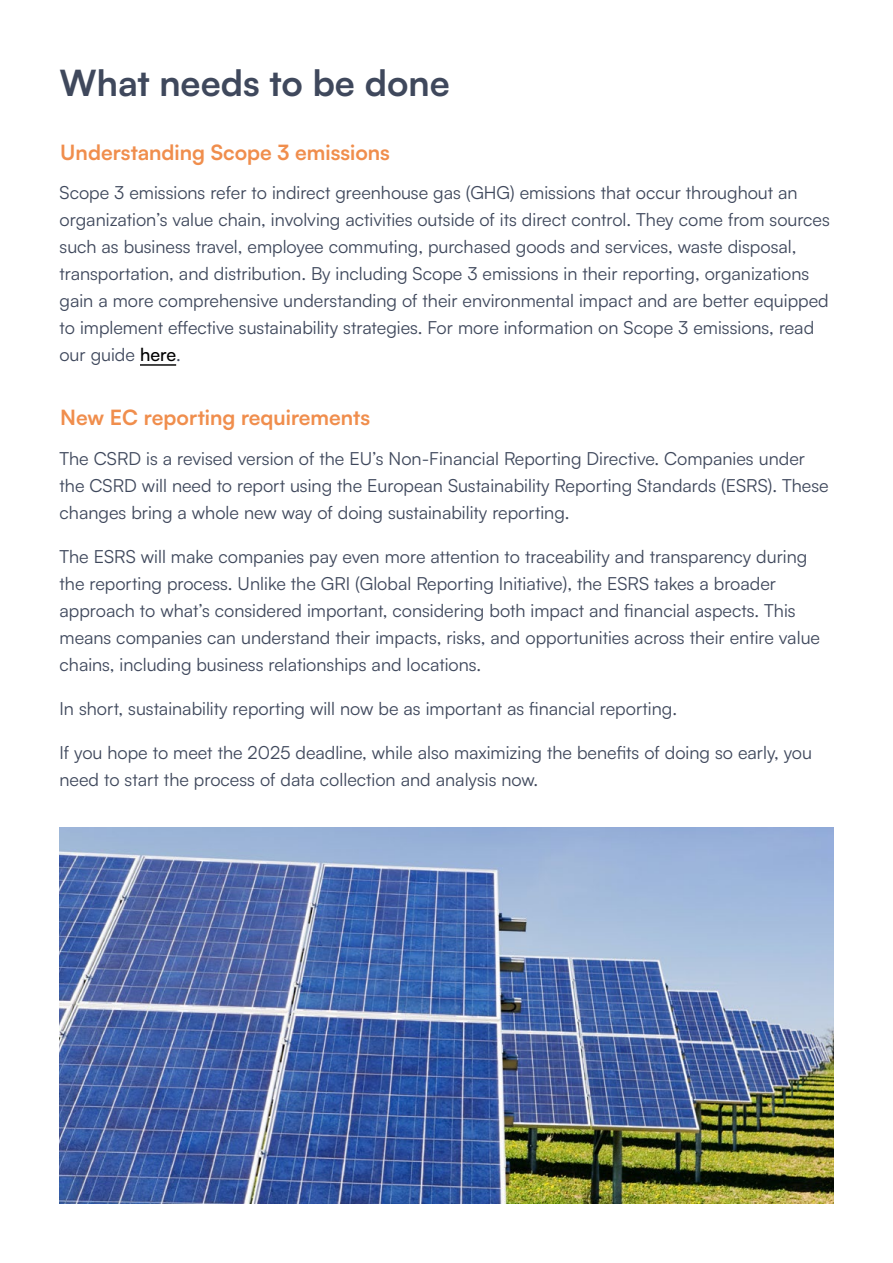
<style>
.page{position:relative;width:893px;height:1263px;background:#fff}
.page>*{position:absolute;margin:0;border:0;box-sizing:border-box;transform-origin:0 0}
.t1{font:700 36px "Satoshi";color:#3f485c}
.t2{font:700 21px "Satoshi";color:#f08e4d}
.t3{font:18px/27px "Satoshi";color:#3f485c}
.s1{font-weight:500;color:#000}
</style>
<div class="page">
<hr style="left:140px;top:364px;width:36px;height:2px;background:#000">
<img style="left:60px;top:827px;width:773px;height:376px">
<h1 class="t1" style="left:60px;top:57px;width:392px">What needs to be done</h1>
<p class="t2" style="left:60px;top:137px;width:331px">Understanding Scope 3 emissions</p>
<p class="t3" style="left:60px;top:179px;width:772px">Scope 3 emissions refer to indirect greenhouse gas (GHG) emissions that occur throughout an organization’s value chain, involving activities outside of its direct control. They come from sources such as business travel, employee commuting, purchased goods and services, waste disposal, transportation, and distribution. By including Scope 3 emissions in their reporting, organizations gain a more comprehensive understanding of their environmental impact and are better equipped to implement effective sustainability strategies. For more information on Scope 3 emissions, read our guide <span class="s1">here</span>.</p>
<p class="t2" style="left:60px;top:402px;width:311px">New EC reporting requirements</p>
<p class="t3" style="left:60px;top:444px;width:771px">The CSRD is a revised version of the EU’s Non-Financial Reporting Directive. Companies under the CSRD will need to report using the European Sustainability Reporting Standards (ESRS). These changes bring a whole new way of doing sustainability reporting.</p>
<p class="t3" style="left:60px;top:542px;width:762px">The ESRS will make companies pay even more attention to traceability and transparency during the reporting process. Unlike the GRI (Global Reporting Initiative), the ESRS takes a broader approach to what’s considered important, considering both impact and financial aspects. This means companies can understand their impacts, risks, and opportunities across their entire value chains, including business relationships and locations.</p>
<p class="t3" style="left:60px;top:694px;width:619px">In short, sustainability reporting will now be as important as financial reporting.</p>
<p class="t3" style="left:60px;top:738px;width:754px">If you hope to meet the 2025 deadline, while also maximizing the benefits of doing so early, you need to start the process of data collection and analysis now.</p>
</div>
